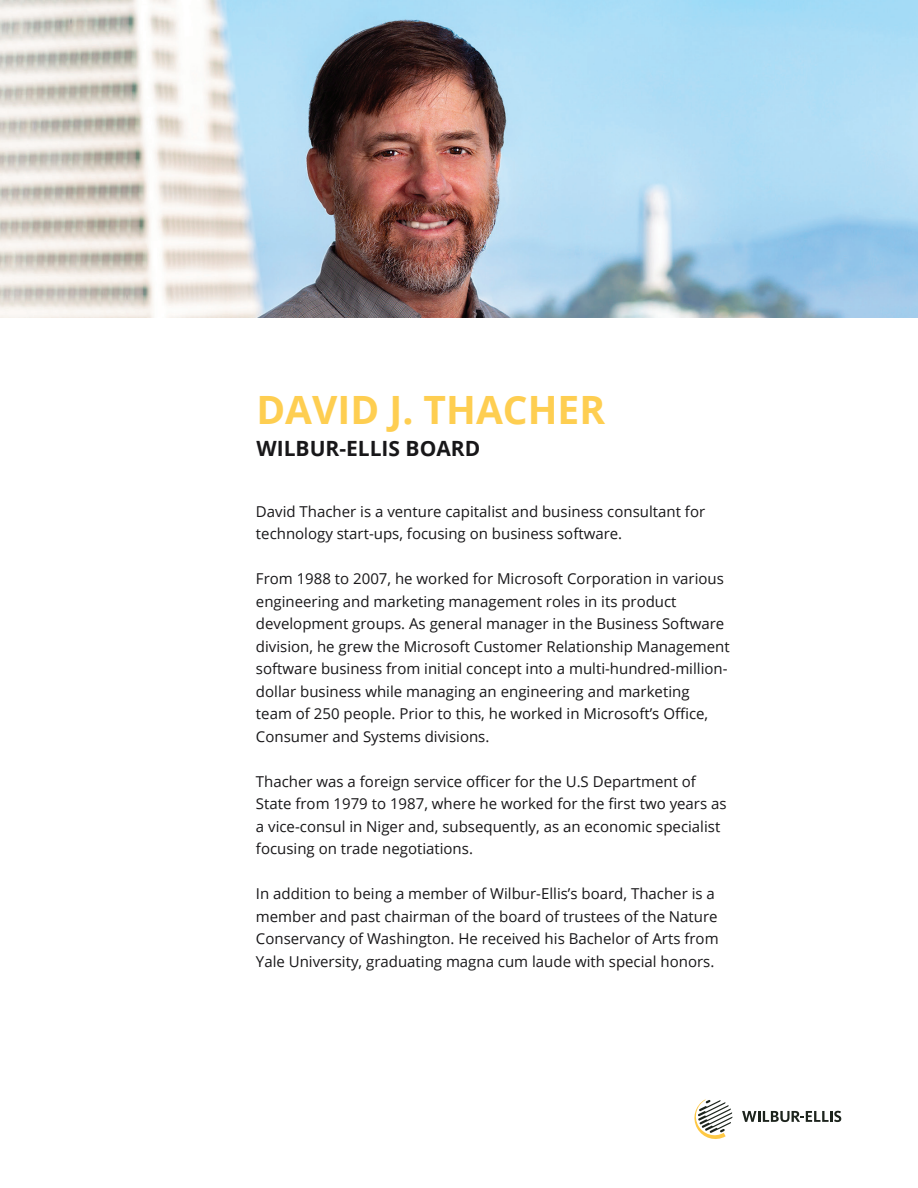
<style>
.page{position:relative;width:918px;height:1188px;background:#fff}
.page>*{position:absolute;margin:0;border:0;box-sizing:border-box;transform-origin:0 0}
.t1{font:700 39px "Open Sans";color:#fece51}
.t2{font:700 21px "Open Sans";color:#181719}
.t3{font:15px/22.5px "Open Sans";color:#181719}
</style>
<div class="page">
<img style="left:0;top:0;width:918px;height:318px">
<svg style="left:694px;top:1100px;width:39px;height:39px"></svg>
<svg style="left:742px;top:1111px;width:99px;height:11px"></svg>
<h1 class="t1" style="left:256px;top:382px;width:350px">DAVID J. THACHER</h1>
<h2 class="t2" style="left:256px;top:433px;width:225px">WILBUR-ELLIS BOARD</h2>
<p class="t3" style="left:256px;top:500px;width:451px">David Thacher is a venture capitalist and business consultant for technology start-ups, focusing on business software.</p>
<p class="t3" style="left:256px;top:567px;width:475px">From 1988 to 2007, he worked for Microsoft Corporation in various engineering and marketing management roles in its product development groups. As general manager in the Business Software division, he grew the Microsoft Customer Relationship Management software business from initial concept into a multi-hundred-million&shy;dollar business while managing an engineering and marketing<br>team of 250 people. Prior to this, he worked in Microsoft’s Office, Consumer and Systems divisions.</p>
<p class="t3" style="left:256px;top:770px;width:472px">Thacher was a foreign service officer for the U.S Department of State from 1979 to 1987, where he worked for the first two years as a vice-consul in Niger and, subsequently, as an economic specialist focusing on trade negotiations.</p>
<p class="t3" style="left:256px;top:882px;width:464px">In addition to being a member of Wilbur-Ellis’s board, Thacher is a member and past chairman of the board of trustees of the Nature Conservancy of Washington. He received his Bachelor of Arts from Yale University, graduating magna cum laude with special honors.</p>
</div>
